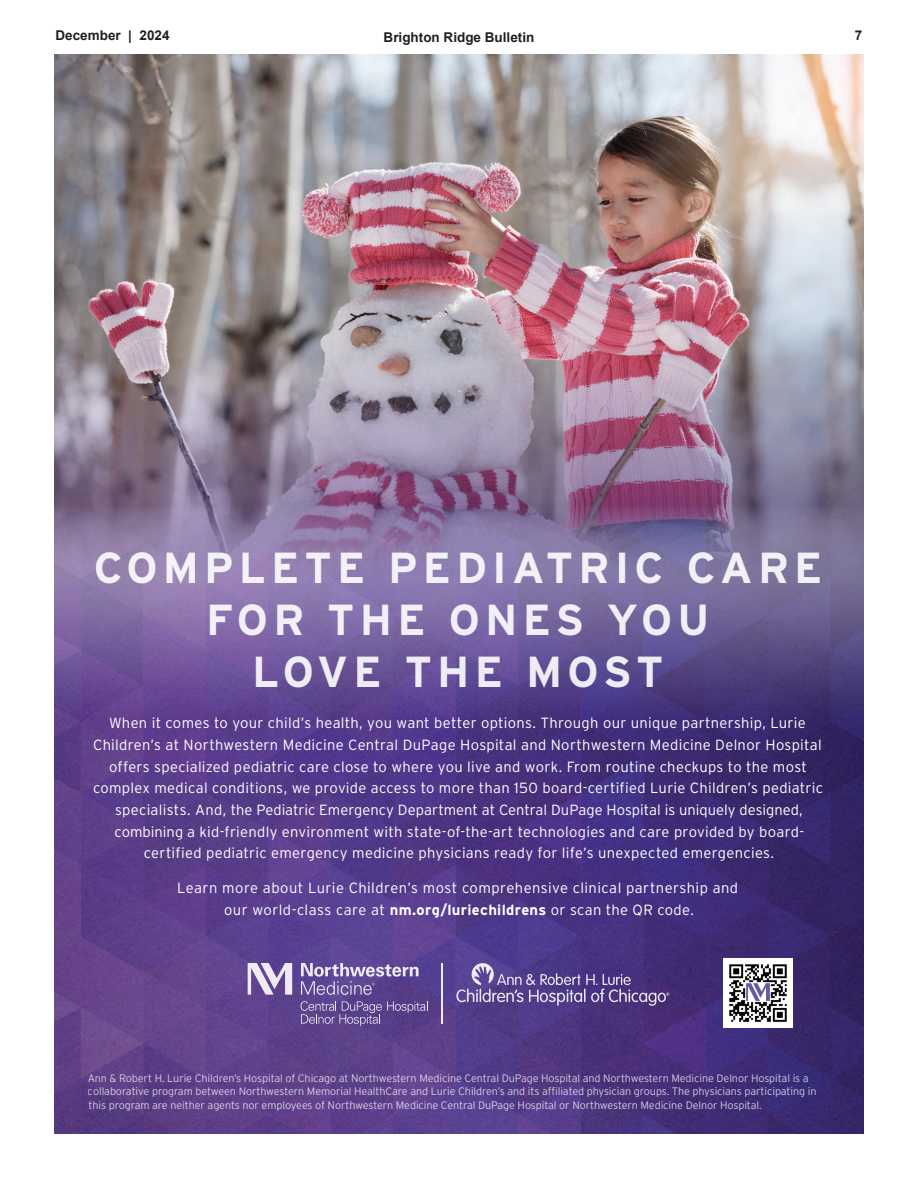
<style>
.page{position:relative;width:918px;height:1188px;background:#fff}
.page>*{position:absolute;margin:0;border:0;box-sizing:border-box;transform-origin:0 0}
.t1{font:700 43.35px/52.1px "Interstate";letter-spacing:.12em;color:#fff;text-align:center}
.t2{font:300 14.7px/21.8px "Interstate";letter-spacing:.02em;color:#fff;text-align:center}
.t3{font:700 13.5px "Arial";color:#231f20}
.t4{font:300 10.8px/13.4px "Interstate";letter-spacing:-.01em;color:#fff}
.s1{font-weight:700}
</style>
<div class="page">
<img style="left:54px;top:54px;width:810px;height:286px">
<img style="left:54px;top:340px;width:810px;height:794px">
<svg style="left:301px;top:1001px;width:127px;height:25px;background:#6f5899"></svg>
<svg style="left:248px;top:963px;width:44px;height:32px"></svg>
<svg style="left:301px;top:963px;width:118px;height:32px;background:#7e6ba8"></svg>
<hr style="left:441px;top:963px;width:1px;height:61px;background:#fff">
<svg style="left:456px;top:963px;width:213px;height:43px;background:#655295"></svg>
<img style="left:724px;top:958px;width:69px;height:70px">
<p class="t3" style="left:56px;top:26px;width:116px">December | 2024</p>
<p class="t3" style="left:384px;top:28px;width:152px">Brighton Ridge Bulletin</p>
<p class="t3" style="left:855px;top:26px;width:9px">7</p>
<h1 class="t1" style="left:93px;top:541px;width:731px">COMPLETE PEDIATRIC CARE<br>FOR THE ONES YOU<br>LOVE THE MOST</h1>
<p class="t2" style="left:93px;top:712px;width:732px">When it comes to your child’s health, you want better options. Through our unique partnership, Lurie Children’s at Northwestern Medicine Central DuPage Hospital and Northwestern Medicine Delnor Hospital offers specialized pediatric care close to where you live and work. From routine checkups to the most complex medical conditions, we provide access to more than 150 board-certified Lurie Children’s pediatric specialists. And, the Pediatric Emergency Department at Central DuPage Hospital is uniquely designed, combining a kid-friendly environment with state-of-the-art technologies and care provided by board&shy;certified pediatric emergency medicine physicians ready for life’s unexpected emergencies.</p>
<p class="t2" style="left:177px;top:877px;width:563px">Learn more about Lurie Children’s most comprehensive clinical partnership and our world-class care at <span class="s1">nm.org/luriechildrens</span> or scan the QR code.</p>
<p class="t4" style="left:88px;top:1071px;width:731px">Ann &amp; Robert H. Lurie Children’s Hospital of Chicago at Northwestern Medicine Central DuPage Hospital and Northwestern Medicine Delnor Hospital is a collaborative program between Northwestern Memorial HealthCare and Lurie Children’s and its affiliated physician groups. The physicians participating in this program are neither agents nor employees of Northwestern Medicine Central DuPage Hospital or Northwestern Medicine Delnor Hospital.</p>
</div>
